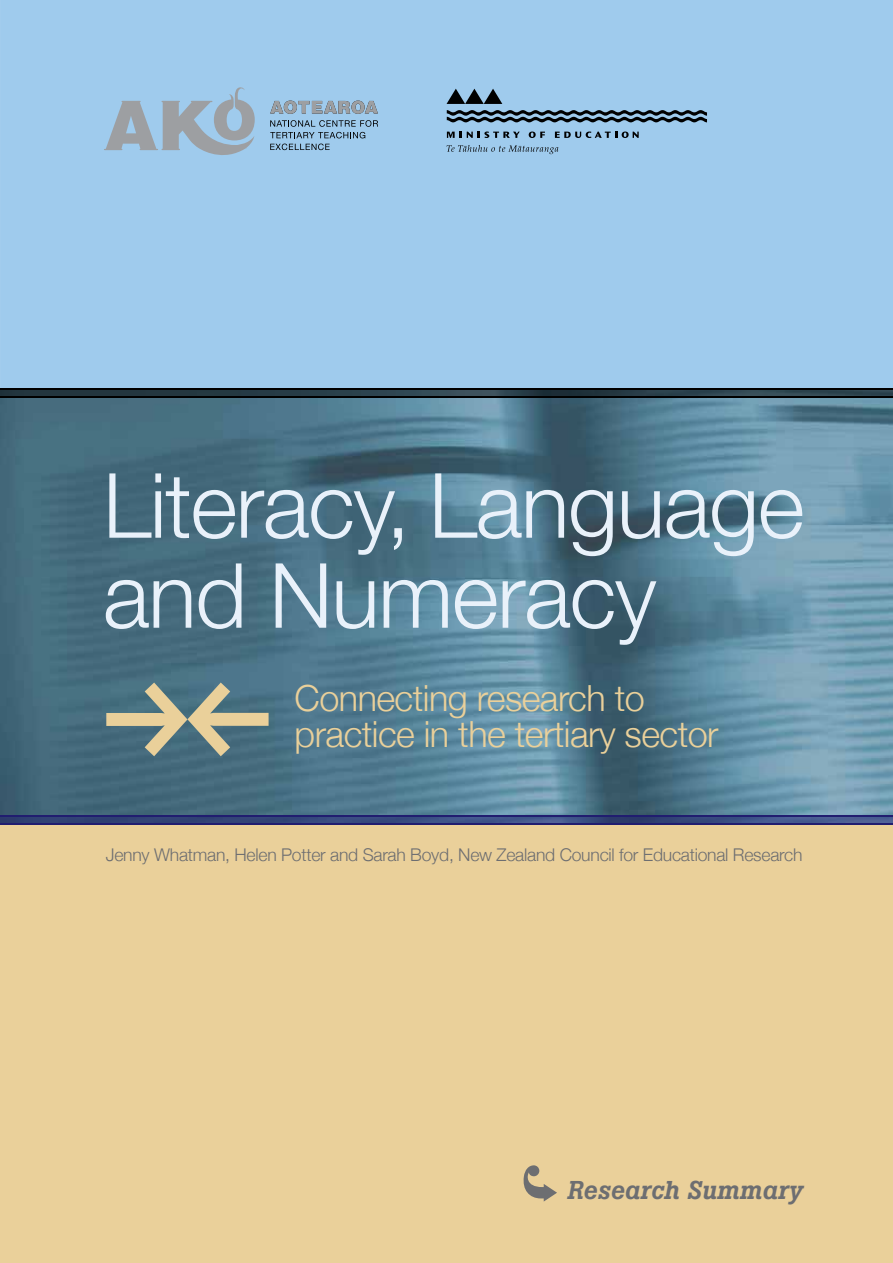
<style>
.page{position:relative;width:893px;height:1263px;background:#fff}
.page>*{position:absolute;margin:0;border:0;box-sizing:border-box;transform-origin:0 0}
.t1{font:300 90px/90px "Helvetica Neue";letter-spacing:-.015em;color:#e9f1fa}
.t2{font:300 36px/36px "Helvetica Neue";letter-spacing:-.015em;color:#ead09a}
.t3{font:italic 500 25.5px "Boton";letter-spacing:.01em;color:#6d6e71}
.t4{font:300 17.55px "Helvetica Neue";letter-spacing:-.015em;color:#6d6e71}
</style>
<div class="page">
<div style="left:0;top:823px;width:893px;height:440px;background:#ead09a"></div>
<div style="left:0;top:0;width:893px;height:390px;background:#9fcbed"></div>
<img style="left:0;top:398px;width:893px;height:417px">
<svg style="left:523px;top:1165px;width:34px;height:36px"></svg>
<svg style="left:0;top:389px;width:893px;height:8px;background:#1f2f36"></svg>
<svg style="left:0;top:816px;width:893px;height:8px;background:#323f7b"></svg>
<hr style="left:0;top:824px;width:893px;height:1px;background:#211d70">
<hr style="left:0;top:815px;width:893px;height:1px;background:#211d70">
<hr style="left:0;top:388px;width:893px;height:1px;background:#000">
<hr style="left:0;top:397px;width:893px;height:1px;background:#000">
<svg style="left:447px;top:145px;width:111px;height:9px"></svg>
<svg style="left:447px;top:132px;width:73px;height:6px"></svg>
<svg style="left:529px;top:132px;width:16px;height:6px"></svg>
<svg style="left:555px;top:132px;width:84px;height:6px"></svg>
<svg style="left:447px;top:110px;width:260px;height:12px"></svg>
<svg style="left:447px;top:89px;width:55px;height:15px"></svg>
<svg style="left:106px;top:682px;width:163px;height:74px;background:#7a8d88"></svg>
<svg style="left:104px;top:87px;width:151px;height:68px"></svg>
<svg style="left:270px;top:144px;width:60px;height:6px"></svg>
<svg style="left:270px;top:120px;width:108px;height:18px"></svg>
<svg style="left:270px;top:101px;width:108px;height:13px"></svg>
<h1 class="t1" style="left:103px;top:459px;width:703px">Literacy, Language and Numeracy</h1>
<h2 class="t2" style="left:295px;top:679px;width:425px">Connecting research to practice in the tertiary sector</h2>
<p class="t4" style="left:106px;top:844px;width:698px">Jenny Whatman, Helen Potter and Sarah Boyd, New Zealand Council for Educational Research</p>
<h3 class="t3" style="left:567px;top:1175px;width:237px">Research Summary</h3>
</div>
